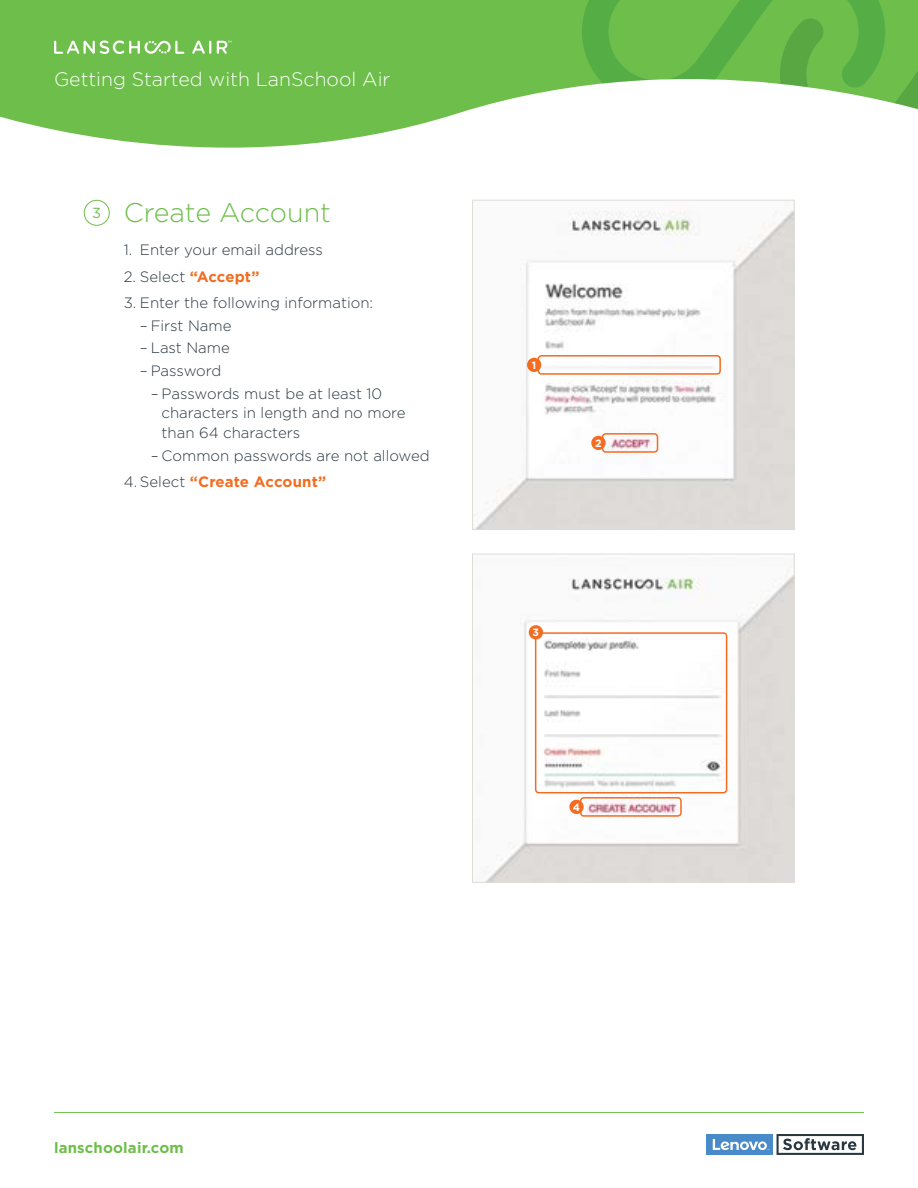
<style>
.page{position:relative;width:918px;height:1188px;background:#fff}
.page>*{position:absolute;margin:0;border:0;box-sizing:border-box;transform-origin:0 0}
.t1{font:300 27px "Gotham";letter-spacing:-.005em;color:#6ebe4b}
.t2{font:300 19.5px "Gotham";color:#fff}
.t3{font:300 15px/19.5px "Gotham";color:#2b3840}
.t4{font:700 15px "Gotham";letter-spacing:.005em;color:#f36c21}
.t5{font:700 15px "Gotham";letter-spacing:.01em;color:#6ebe4b}
.t6{font:700 10.5px "Gotham";color:#fff}
.s1{font-weight:700;color:#f36c21}
.s2{font-weight:300;color:#2b3840}
</style>
<div class="page">
<div style="left:707px;top:1134px;width:66px;height:21px;background:#498bc9"></div>
<svg style="left:713px;top:1139px;width:56px;height:11px"></svg>
<svg style="left:777px;top:1134px;width:87px;height:21px"></svg>
<hr style="left:54px;top:1112px;width:810px;height:1px;background:#6ebe4b">
<svg style="left:0;top:0;width:582px;height:148px;background:#81c663"></svg>
<svg style="left:582px;top:0;width:336px;height:109px"></svg>
<svg style="left:192px;top:41px;width:19px;height:13px"></svg>
<svg style="left:54px;top:40px;width:130px;height:14px"></svg>
<svg style="left:217px;top:41px;width:15px;height:13px"></svg>
<div style="left:84px;top:200px;width:26px;height:26px;border:1px solid #6ebe4b;border-radius:50%"></div>
<img style="left:475px;top:210px;width:318px;height:318px">
<div style="left:472px;top:200px;width:323px;height:330px;border:1px solid #dfdcd6"></div>
<img style="left:484px;top:566px;width:309px;height:315px">
<div style="left:472px;top:554px;width:323px;height:329px;border:1px solid #dfdcd6"></div>
<div style="left:538px;top:355px;width:183px;height:20px;border:2px solid #f36c21;border-radius:3px"></div>
<div style="left:602px;top:433px;width:56px;height:20px;border:2px solid #f36c21;border-radius:3px"></div>
<div style="left:580px;top:797px;width:102px;height:20px;border:2px solid #f36c21;border-radius:3px"></div>
<div style="left:535px;top:632px;width:192px;height:161px;border:2px solid #f36c21;border-radius:3px"></div>
<div style="left:527px;top:358px;width:14px;height:14px;background:#f36c21;border-radius:50%"></div>
<div style="left:591px;top:436px;width:15px;height:14px;background:#f36c21;border-radius:50%"></div>
<div style="left:569px;top:800px;width:15px;height:14px;background:#f36c21;border-radius:50%"></div>
<div style="left:529px;top:625px;width:14px;height:14px;background:#f36c21;border-radius:50%"></div>
<h2 class="t2" style="left:54px;top:69px;width:338px">Getting Started with LanSchool Air</h2>
<h1 class="t1" style="left:92px;top:198px;width:240px"><sup>3</sup> Create Account</h1>
<p class="t3" style="left:124px;top:240px;width:201px">1. Enter your email address</p>
<p class="t3" style="left:124px;top:266px;width:137px">2. Select <span class="s1">“Accept”</span></p>
<p class="t3" style="left:124px;top:293px;width:251px">3. Enter the following information:</p>
<p class="t3" style="left:140px;top:315px;width:93px">– First Name</p>
<p class="t3" style="left:140px;top:338px;width:91px">– Last Name</p>
<p class="t3" style="left:140px;top:361px;width:83px">– Password</p>
<p class="t3" style="left:162px;top:384px;width:246px;text-indent:-11px">– Passwords must be at least 10 characters in length and no more than 64 characters</p>
<p class="t3" style="left:151px;top:445px;width:281px">– Common passwords are not allowed</p>
<p class="t4" style="left:124px;top:473px;width:204px"><span class="s2">4. Select</span> “Create Account”</p>
<p class="t6" style="left:532px;top:359px;width:6px">1</p>
<p class="t6" style="left:595px;top:437px;width:8px">2</p>
<p class="t6" style="left:533px;top:627px;width:8px">3</p>
<p class="t6" style="left:573px;top:801px;width:9px">4</p>
<p class="t5" style="left:54px;top:1140px;width:131px">lanschoolair.com</p>
</div>
